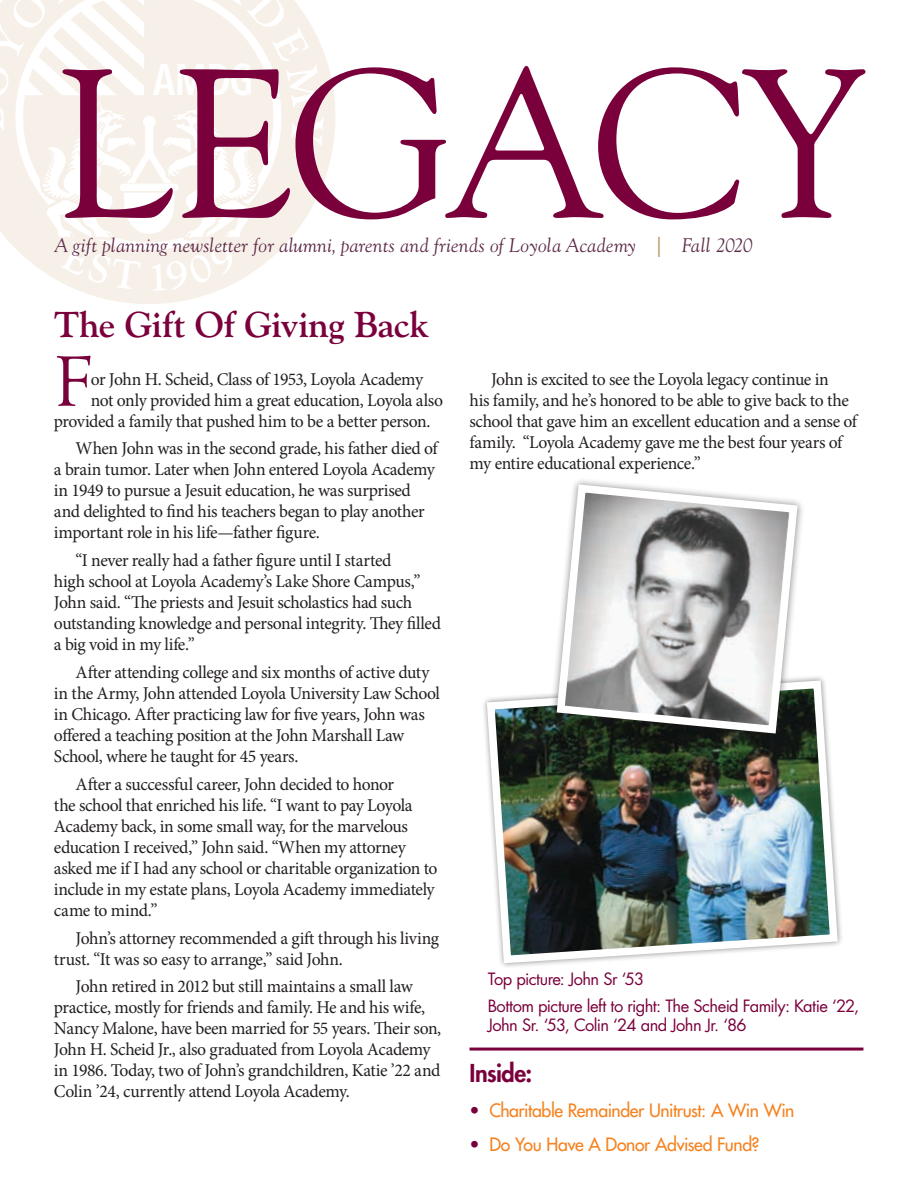
<style>
.page{position:relative;width:918px;height:1188px;background:#fff}
.page>*{position:absolute;margin:0;border:0;box-sizing:border-box;transform-origin:0 0}
.t1{font:73.8px "Goudy Old Style T";color:#7a003c}
.t2{font:600 condensed 43.65px "Avenir Next LT Pro";color:#fff}
.t3{font:700 36px "Goudy Old Style BT";letter-spacing:-.005em;color:#7a003c}
.t4{font:800 24px "Futura";letter-spacing:-.02em;color:#7a003c}
.t5{font:italic 19.5px "Goudy";letter-spacing:.01em;color:#5c2946}
.t6{font:18px/21px "Minion Pro";letter-spacing:-.025em;color:#231f20}
.t7{font:18px "Futura";letter-spacing:-.02em;color:#f5821f}
.t8{font:16.5px/26.5px "Futura";letter-spacing:-.035em;color:#7a003c}
.s1{font-size:27px;color:#bd9c6b}
.s2{color:#7a003c}
</style>
<div class="page">
<svg style="left:81px;top:54px;width:247px;height:250px"></svg>
<svg style="left:324px;top:66px;width:541px;height:153px"></svg>
<hr style="left:470px;top:1048px;width:393px;height:3px;background:#7a003c">
<img style="left:483px;top:677px;width:359px;height:290px">
<div style="left:549px;top:477px;width:256px;height:264px;background:#231f20;opacity:.5"></div>
<svg style="left:553px;top:480px;width:249px;height:258px"></svg>
<svg style="left:0;top:0;width:324px;height:291px"></svg>
<h2 class="t2" style="left:153px;top:53px;width:102px">AMDG</h2>
<p class="t5" style="left:54px;top:234px;width:700px">A gift planning newsletter for alumni, parents and friends of Loyola Academy <span class="s1">|</span> Fall 2020</p>
<h3 class="t3" style="left:54px;top:302px;width:377px">The Gift Of Giving Back</h3>
<h1 class="t1" style="left:54px;top:341px;width:39px">F</h1>
<p class="t6" style="left:91px;top:369px;width:334px">or John H. Scheid, Class of 1953, Loyola Academy</p>
<p class="t6" style="left:91px;top:390px;width:354px">not only provided him a great education, Loyola also</p>
<p class="t6" style="left:54px;top:411px;width:378px">provided a family that pushed him to be a better person.</p>
<p class="t6" style="left:54px;top:438px;width:385px;text-indent:22px">When John was in the second grade, his father died of a brain tumor. Later when John entered Loyola Academy in 1949 to pursue a Jesuit education, he was surprised and delighted to find his teachers began to play another important role in his life—father figure.</p>
<p class="t6" style="left:54px;top:550px;width:388px;text-indent:22px">“I never really had a father figure until I started<br>high school at Loyola Academy’s Lake Shore Campus,” John said. “The priests and Jesuit scholastics had such outstanding knowledge and personal integrity. They filled a big void in my life.”</p>
<p class="t6" style="left:54px;top:662px;width:387px;text-indent:22px">After attending college and six months of active duty in the Army, John attended Loyola University Law School in Chicago. After practicing law for five years, John was offered a teaching position at the John Marshall Law School, where he taught for 45 years.</p>
<p class="t6" style="left:54px;top:774px;width:385px;text-indent:22px">After a successful career, John decided to honor<br>the school that enriched his life. “I want to pay Loyola Academy back, in some small way, for the marvelous education I received,” John said. “When my attorney asked me if I had any school or charitable organization to include in my estate plans, Loyola Academy immediately came to mind.”</p>
<p class="t6" style="left:54px;top:927px;width:387px;text-indent:22px">John’s attorney recommended a gift through his living trust. “It was so easy to arrange,” said John.</p>
<p class="t6" style="left:54px;top:976px;width:389px;text-indent:22px">John retired in 2012 but still maintains a small law practice, mostly for friends and family. He and his wife, Nancy Malone, have been married for 55 years. Their son, John H. Scheid Jr., also graduated from Loyola Academy in 1986. Today, two of John’s grandchildren, Katie ’22 and Colin ’24, currently attend Loyola Academy.</p>
<p class="t6" style="left:470px;top:369px;width:389px;text-indent:22px">John is excited to see the Loyola legacy continue in<br>his family, and he’s honored to be able to give back to the school that gave him an excellent education and a sense of family. “Loyola Academy gave me the best four years of my entire educational experience.”</p>
<p class="t8" style="left:488px;top:965px;width:373px">Top picture: John Sr ‘53<br>Bottom picture left to right: The Scheid Family: Katie ‘22,</p>
<p class="t8" style="left:488px;top:1012px;width:260px">John Sr. ‘53, Colin ‘24 and John Jr. ‘86</p>
<h3 class="t4" style="left:470px;top:1057px;width:64px">Inside:</h3>
<p class="t7" style="left:470px;top:1098px;width:326px"><span class="s2">•</span> Charitable Remainder Unitrust: A Win Win</p>
<p class="t7" style="left:470px;top:1133px;width:291px"><span class="s2">•</span> Do You Have A Donor Advised Fund?</p>
</div>
